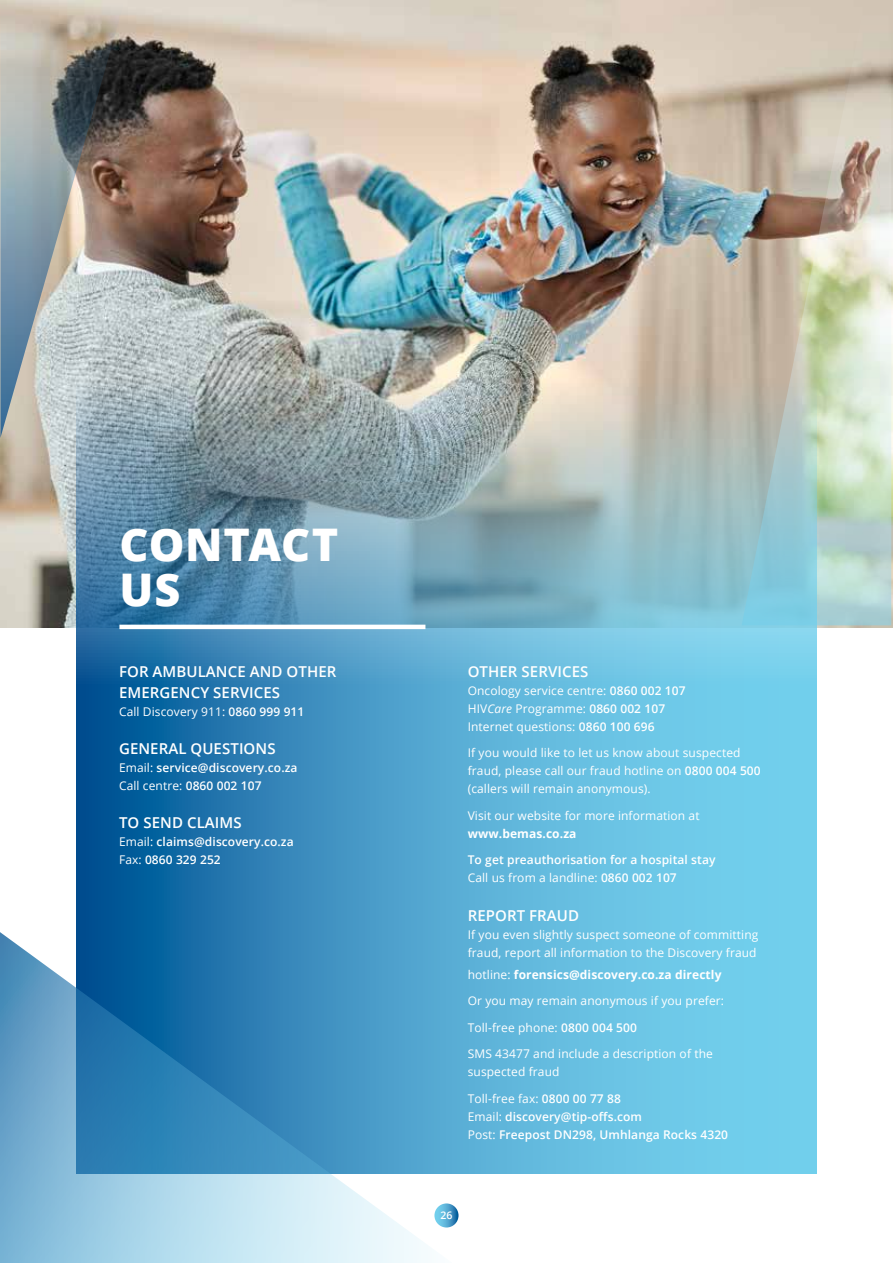
<style>
.page{position:relative;width:893px;height:1263px;background:#fff}
.page>*{position:absolute;margin:0;border:0;box-sizing:border-box;transform-origin:0 0}
.t1{font:800 45px/45px "Open Sans";letter-spacing:.015em;color:#fff}
.t2{font:600 15px/21px "Open Sans";letter-spacing:.005em;color:#fff}
.t3{font:12px/18px "Open Sans";letter-spacing:.01em;color:#fff}
.t4{font:600 12px/18px "Open Sans";letter-spacing:.01em;color:#fff}
.t5{font:700 12px "Open Sans";letter-spacing:.01em;color:#fff}
.t6{font:600 10.5px "Open Sans";color:#fff}
.s1{font-weight:600}
.s2{font-weight:400}
.s3{font-style:italic}
</style>
<div class="page">
<img style="left:0;top:0;width:893px;height:627px">
<svg style="left:742px;top:0;width:149px;height:625px;background:#c5c4b2"></svg>
<img style="left:77px;top:383px;width:739px;height:791px">
<hr style="left:119px;top:625px;width:306px;height:4px;background:#fff">
<img style="left:0;top:0;width:125px;height:438px">
<svg style="left:0;top:880px;width:472px;height:383px;background:#61a2ca"></svg>
<h1 class="t1" style="left:119px;top:519px;width:221px">CONTACT<br>US</h1>
<p class="t2" style="left:119px;top:661px;width:219px">FOR AMBULANCE AND OTHER<br>EMERGENCY SERVICES</p>
<p class="t3" style="left:119px;top:702px;width:187px">Call Discovery 911: <span class="s1">0860 999 911</span></p>
<p class="t2" style="left:119px;top:738px;width:158px">GENERAL QUESTIONS</p>
<p class="t4" style="left:119px;top:758px;width:180px"><span class="s2">Email:</span> service@discovery.co.za<br><span class="s2">Call centre:</span> 0860 002 107</p>
<p class="t2" style="left:119px;top:812px;width:124px">TO SEND CLAIMS</p>
<p class="t4" style="left:119px;top:832px;width:176px"><span class="s2">Email:</span> claims@discovery.co.za<br><span class="s2">Fax:</span> 0860 329 252</p>
<p class="t2" style="left:468px;top:661px;width:122px">OTHER SERVICES</p>
<p class="t3" style="left:468px;top:681px;width:219px">Oncology service centre: <span class="s1">0860 002 107<br></span>HIV<span class="s3">Care</span> Programme: <span class="s1">0860 002 107<br></span>Internet questions: <span class="s1">0860 100 696</span></p>
<p class="t3" style="left:468px;top:744px;width:295px">If you would like to let us know about suspected fraud, please call our fraud hotline on <span class="s1">0800 004 500 </span>(callers will remain anonymous).</p>
<p class="t3" style="left:468px;top:806px;width:233px">Visit our website for more information at</p>
<p class="t5" style="left:468px;top:825px;width:110px">www.bemas.co.za</p>
<p class="t4" style="left:468px;top:851px;width:249px">To get preauthorisation for a hospital stay<br><span class="s2">Call us from a landline:</span> 0860 002 107</p>
<p class="t2" style="left:468px;top:905px;width:113px">REPORT FRAUD</p>
<p class="t3" style="left:468px;top:925px;width:292px">If you even slightly suspect someone of committing fraud, report all information to the Discovery fraud</p>
<p class="t5" style="left:468px;top:966px;width:255px"><span class="s2">hotline:</span> forensics@discovery.co.za directly</p>
<p class="t3" style="left:468px;top:991px;width:258px">Or you may remain anonymous if you prefer:</p>
<p class="t3" style="left:468px;top:1018px;width:171px">Toll-free phone: <span class="s1">0800 004 500</span></p>
<p class="t3" style="left:468px;top:1044px;width:247px">SMS 43477 and include a description of the suspected fraud</p>
<p class="t4" style="left:468px;top:1089px;width:262px"><span class="s2">Toll-free fax:</span> 0800 00 77 88<br><span class="s2">Email:</span> discovery@tip-offs.com<br><span class="s2">Post:</span> Freepost DN298, Umhlanga Rocks 4320</p>
<p class="t6" style="left:440px;top:1208px;width:13px">26</p>
</div>
